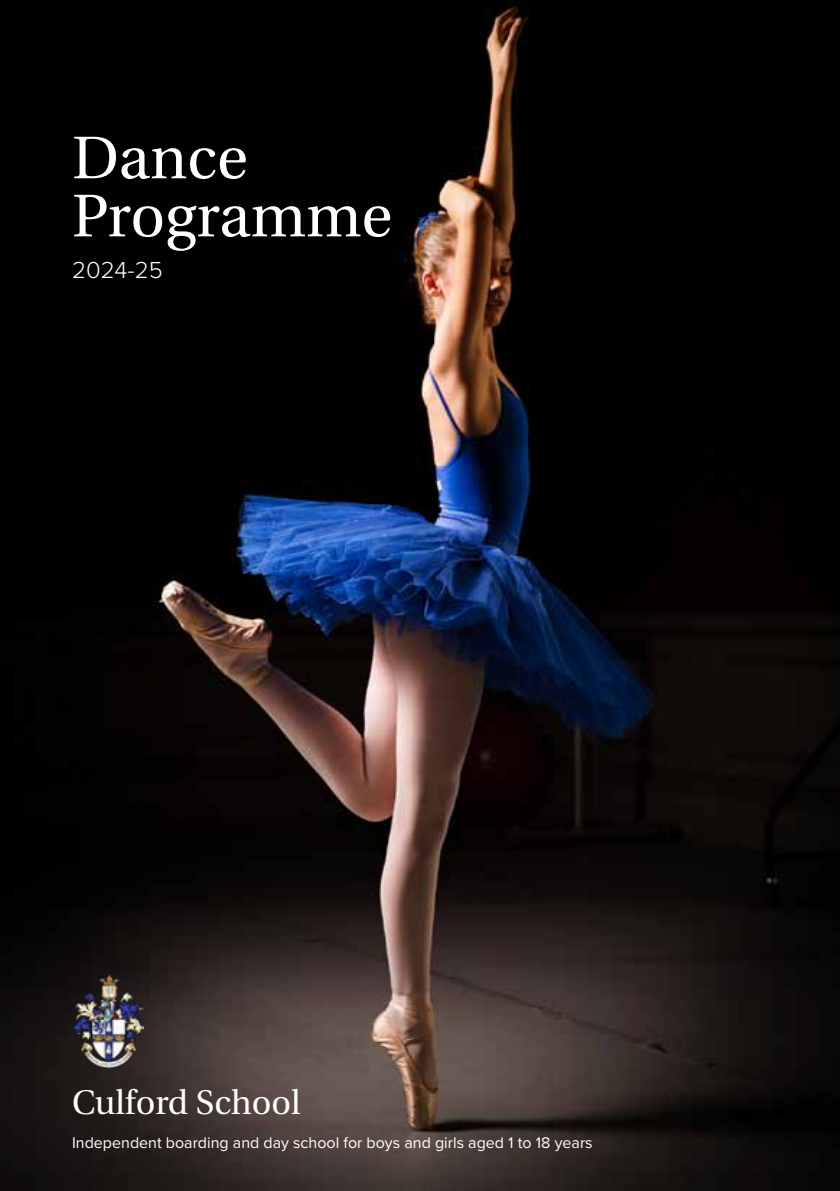
<style>
.page{position:relative;width:840px;height:1191px;background:#fff}
.page>*{position:absolute;margin:0;border:0;box-sizing:border-box;transform-origin:0 0}
.t1{font:60px/58px "Heuristica";color:#fff}
.t2{font:34px "Heuristica";color:#fff}
.t3{font:300 24px "Proxima Nova";color:#fff}
.t4{font:16px "Proxima Nova";color:#fff}
</style>
<div class="page">
<img style="left:0;top:0;width:839px;height:1191px">
<img style="left:72px;top:976px;width:71px;height:92px">
<h1 class="t1" style="left:72px;top:129px;width:321px">Dance<br>Programme</h1>
<h3 class="t3" style="left:72px;top:252px;width:92px">2024-25</h3>
<h2 class="t2" style="left:72px;top:1076px;width:230px">Culford School</h2>
<p class="t4" style="left:72px;top:1130px;width:522px">Independent boarding and day school for boys and girls aged 1 to 18 years</p>
</div>
